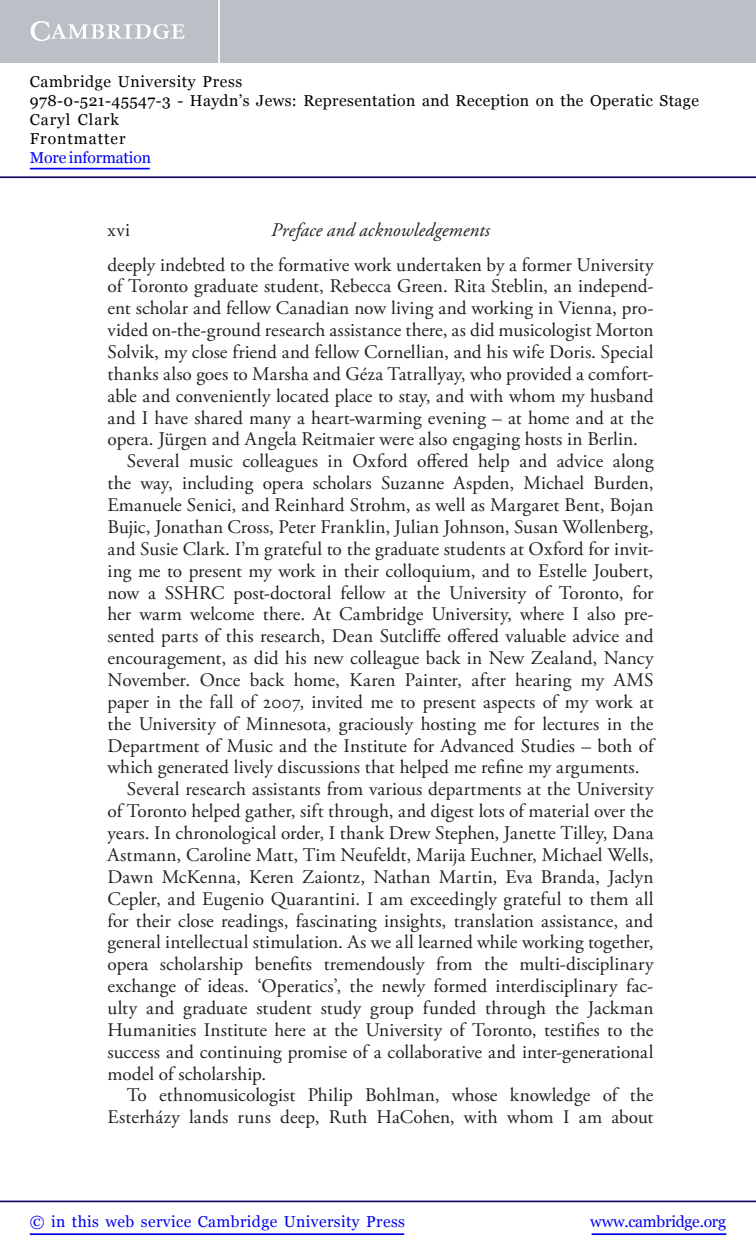
<style>
.page{position:relative;width:756px;height:1260px;background:#fff}
.page>*{position:absolute;margin:0;border:0;box-sizing:border-box;transform-origin:0 0}
.t1{font:19.25px "Adobe Garamond Pro";color:#231f20}
.t2{font:19.25px "Adobe Garamond Pro";letter-spacing:.02em;color:#231f20}
.t3{font:italic 19.25px "Adobe Garamond Pro";letter-spacing:.01em;color:#231f20}
.t4{font:15.75px/18.9px "Georgia";letter-spacing:.025em;color:#000}
.t5{font:15.75px "Georgia";letter-spacing:.025em;color:#0000f1}
.t6{font:15.75px "Georgia";letter-spacing:-.015em;color:#0000f1}
.t7{font:15.75px "Georgia";letter-spacing:-.01em;color:#0000f1}
</style>
<div class="page">
<div style="left:0;top:0;width:756px;height:63px;background:#bac0c6"></div>
<svg style="left:31px;top:21px;width:154px;height:20px"></svg>
<hr style="left:218px;top:0;width:2px;height:63px;background:#fff">
<hr style="left:0;top:176px;width:756px;height:2px;background:#150666">
<hr style="left:0;top:1201px;width:756px;height:1px;background:#150666">
<hr style="left:592px;top:1233px;width:134px;height:2px;background:#0000f1">
<hr style="left:30px;top:1233px;width:374px;height:2px;background:#0000f1">
<hr style="left:30px;top:168px;width:120px;height:1px;background:#0000f1">
<p class="t4" style="left:30px;top:72px;width:671px">Cambridge University Press<br>978-0-521-45547-3 - Haydn’s Jews: Representation and Reception on the Operatic Stage Caryl Clark<br>Frontmatter</p>
<p class="t7" style="left:30px;top:148px;width:123px">More information</p>
<p class="t1" style="left:108px;top:222px;width:24px">xvi</p>
<p class="t3" style="left:271px;top:222px;width:220px">Preface and acknowledgements</p>
<p class="t1" style="left:108px;top:257px;width:548px">deeply indebted to the formative work undertaken by a former University</p>
<p class="t1" style="left:108px;top:279px;width:548px">of Toronto graduate student, Rebecca Green. Rita Steblin, an independ-</p>
<p class="t1" style="left:108px;top:300px;width:547px">ent scholar and fellow Canadian now living and working in Vienna, pro-</p>
<p class="t1" style="left:108px;top:322px;width:548px">vided on-the-ground research assistance there, as did musicologist Morton</p>
<p class="t1" style="left:108px;top:344px;width:547px">Solvik, my close friend and fellow Cornellian, and his wife Doris. Special</p>
<p class="t1" style="left:108px;top:366px;width:547px">thanks also goes to Marsha and Géza Tatrallyay, who provided a comfort-</p>
<p class="t1" style="left:108px;top:388px;width:548px">able and conveniently located place to stay, and with whom my husband</p>
<p class="t1" style="left:108px;top:410px;width:548px">and I have shared many a heart-warming evening – at home and at the</p>
<p class="t1" style="left:108px;top:432px;width:532px">opera. Jürgen and Angela Reitmaier were also engaging hosts in Berlin.</p>
<p class="t1" style="left:127px;top:454px;width:529px">Several music colleagues in Oxford offered help and advice along</p>
<p class="t1" style="left:108px;top:475px;width:547px">the way, including opera scholars Suzanne Aspden, Michael Burden,</p>
<p class="t1" style="left:108px;top:497px;width:548px">Emanuele Senici, and Reinhard Strohm, as well as Margaret Bent, Bojan</p>
<p class="t1" style="left:108px;top:519px;width:547px">Bujic, Jonathan Cross, Peter Franklin, Julian Johnson, Susan Wollenberg,</p>
<p class="t1" style="left:108px;top:541px;width:548px">and Susie Clark. I’m grateful to the graduate students at Oxford for invit-</p>
<p class="t1" style="left:108px;top:563px;width:547px">ing me to present my work in their colloquium, and to Estelle Joubert,</p>
<p class="t1" style="left:108px;top:585px;width:547px">now a SSHRC post-doctoral fellow at the University of Toronto, for</p>
<p class="t1" style="left:108px;top:607px;width:548px">her warm welcome there. At Cambridge University, where I also pre-</p>
<p class="t1" style="left:108px;top:628px;width:548px">sented parts of this research, Dean Sutcliffe offered valuable advice and</p>
<p class="t1" style="left:108px;top:650px;width:547px">encouragement, as did his new colleague back in New Zealand, Nancy</p>
<p class="t1" style="left:108px;top:672px;width:548px">November. Once back home, Karen Painter, after hearing my AMS</p>
<p class="t1" style="left:108px;top:694px;width:548px">paper in the fall of 2007, invited me to present aspects of my work at</p>
<p class="t1" style="left:108px;top:716px;width:547px">the University of Minnesota, graciously hosting me for lectures in the</p>
<p class="t1" style="left:108px;top:738px;width:548px">Department of Music and the Institute for Advanced Studies – both of</p>
<p class="t1" style="left:108px;top:760px;width:534px">which generated lively discussions that helped me refine my arguments.</p>
<p class="t1" style="left:127px;top:782px;width:528px">Several research assistants from various departments at the University</p>
<p class="t1" style="left:108px;top:803px;width:547px">of Toronto helped gather, sift through, and digest lots of material over the</p>
<p class="t1" style="left:108px;top:825px;width:548px">years. In chronological order, I thank Drew Stephen, Janette Tilley, Dana</p>
<p class="t1" style="left:108px;top:847px;width:547px">Astmann, Caroline Matt, Tim Neufeldt, Marija Euchner, Michael Wells,</p>
<p class="t1" style="left:108px;top:869px;width:548px">Dawn McKenna, Keren Zaiontz, Nathan Martin, Eva Branda, Jaclyn</p>
<p class="t1" style="left:108px;top:891px;width:548px">Cepler, and Eugenio Quarantini. I am exceedingly grateful to them all</p>
<p class="t1" style="left:108px;top:913px;width:547px">for their close readings, fascinating insights, translation assistance, and</p>
<p class="t1" style="left:108px;top:935px;width:548px">general intellectual stimulation. As we all learned while working together,</p>
<p class="t1" style="left:108px;top:957px;width:548px">opera scholarship benefits tremendously from the multi-disciplinary</p>
<p class="t1" style="left:108px;top:978px;width:547px">exchange of ideas. ‘Operatics’, the newly formed interdisciplinary fac-</p>
<p class="t1" style="left:108px;top:1000px;width:548px">ulty and graduate student study group funded through the Jackman</p>
<p class="t1" style="left:108px;top:1022px;width:548px">Humanities Institute here at the University of Toronto, testifies to the</p>
<p class="t1" style="left:108px;top:1044px;width:547px">success and continuing promise of a collaborative and inter-generational</p>
<p class="t1" style="left:108px;top:1066px;width:160px">model of scholarship.</p>
<p class="t1" style="left:127px;top:1088px;width:528px">To ethnomusicologist Philip Bohlman, whose knowledge of the</p>
<p class="t2" style="left:108px;top:1110px;width:547px">Esterházy lands runs deep, Ruth HaCohen, with whom I am about</p>
<p class="t5" style="left:30px;top:1213px;width:377px">© in this web service Cambridge University Press</p>
<p class="t6" style="left:590px;top:1213px;width:137px">www.cambridge.org</p>
</div>
